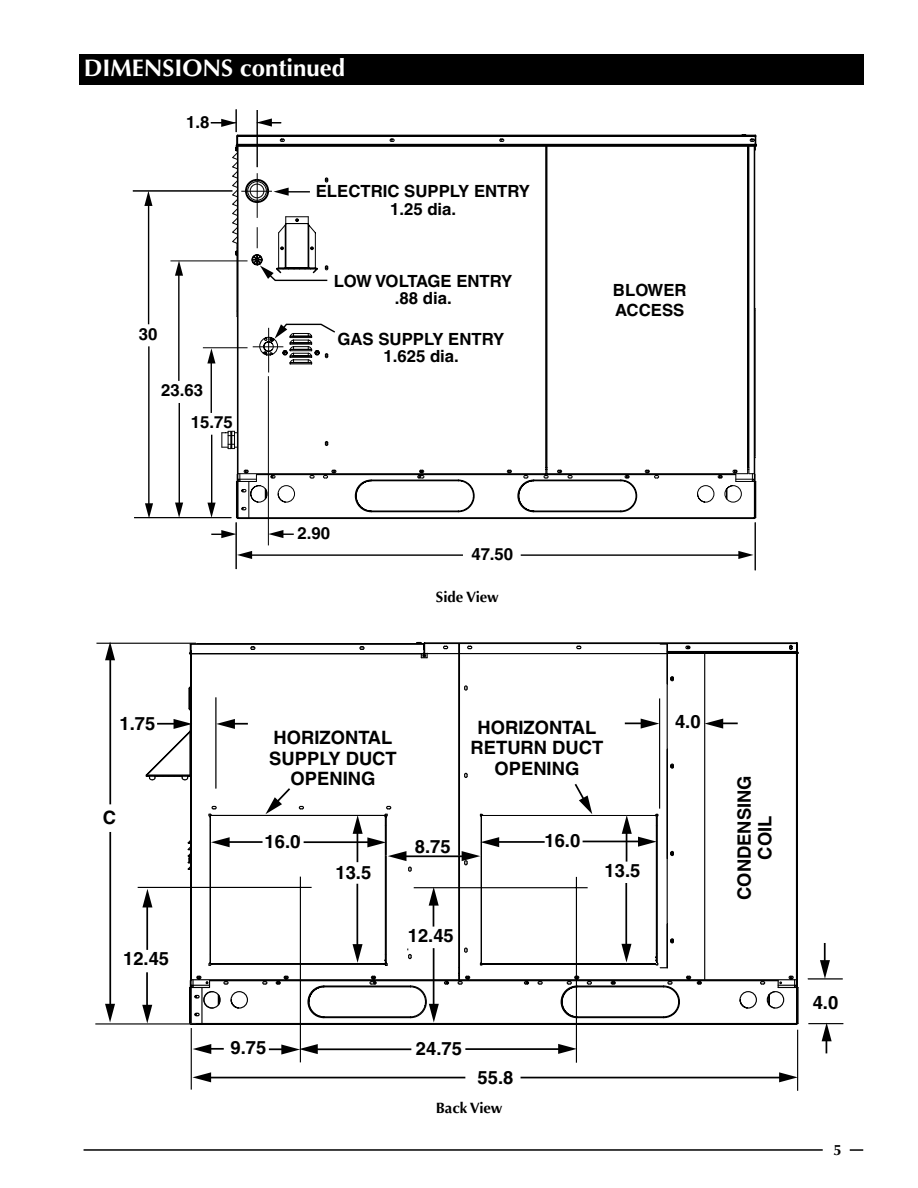
<style>
.page{position:relative;width:918px;height:1188px;background:#fff}
.page>*{position:absolute;margin:0;border:0;box-sizing:border-box;transform-origin:0 0}
.t1{font:700 24px "Optima";color:#fff}
.t2{font:700 18.45px/20.7px "Helvetica";color:#000;text-align:center}
.t3{font:700 16.8px/20.1px "Helvetica";color:#000}
.t4{font:700 16.8px "Helvetica";letter-spacing:-.025em;color:#000}
.t5{font:700 15px "Optima";color:#000}
</style>
<div class="page">
<svg style="left:850px;top:1149px;width:13px;height:2px"></svg>
<hr style="left:84px;top:1149px;width:739px;height:2px;background:#000">
<div style="left:79px;top:54px;width:785px;height:30px;background:#000"></div>
<svg style="left:337px;top:134px;width:420px;height:385px"></svg>
<hr style="left:236px;top:522px;width:1px;height:47px;background:#000">
<hr style="left:755px;top:522px;width:1px;height:48px;background:#000">
<hr style="left:249px;top:554px;width:214px;height:2px;background:#000">
<svg style="left:237px;top:551px;width:15px;height:8px"></svg>
<hr style="left:521px;top:554px;width:220px;height:2px;background:#000">
<svg style="left:738px;top:551px;width:16px;height:8px"></svg>
<hr style="left:134px;top:517px;width:97px;height:1px;background:#000">
<hr style="left:133px;top:190px;width:99px;height:1px;background:#000">
<hr style="left:148px;top:203px;width:1px;height:121px;background:#000">
<svg style="left:144px;top:191px;width:8px;height:15px"></svg>
<hr style="left:148px;top:346px;width:2px;height:160px;background:#000">
<svg style="left:145px;top:503px;width:8px;height:14px"></svg>
<hr style="left:203px;top:347px;width:45px;height:1px;background:#000">
<hr style="left:179px;top:403px;width:1px;height:102px;background:#000">
<svg style="left:175px;top:503px;width:8px;height:14px"></svg>
<hr style="left:178px;top:273px;width:2px;height:108px;background:#000">
<svg style="left:175px;top:261px;width:8px;height:15px"></svg>
<hr style="left:170px;top:260px;width:78px;height:1px;background:#000">
<svg style="left:211px;top:530px;width:25px;height:8px"></svg>
<svg style="left:207px;top:109px;width:130px;height:410px"></svg>
<hr style="left:257px;top:173px;width:1px;height:45px;background:#000">
<hr style="left:253px;top:347px;width:30px;height:1px;background:#000">
<hr style="left:268px;top:328px;width:1px;height:44px;background:#000">
<hr style="left:268px;top:376px;width:1px;height:169px;background:#000">
<svg style="left:268px;top:530px;width:26px;height:8px"></svg>
<svg style="left:659px;top:642px;width:140px;height:383px"></svg>
<hr style="left:576px;top:877px;width:1px;height:186px;background:#000">
<hr style="left:138px;top:887px;width:174px;height:1px;background:#000">
<hr style="left:300px;top:877px;width:1px;height:185px;background:#000">
<hr style="left:808px;top:1023px;width:35px;height:1px;background:#000">
<svg style="left:822px;top:1023px;width:10px;height:30px"></svg>
<hr style="left:808px;top:978px;width:35px;height:2px;background:#000">
<hr style="left:824px;top:943px;width:2px;height:21px;background:#000">
<svg style="left:820px;top:960px;width:10px;height:19px"></svg>
<hr style="left:191px;top:1028px;width:1px;height:62px;background:#000">
<hr style="left:95px;top:1023px;width:101px;height:2px;background:#000">
<hr style="left:96px;top:643px;width:100px;height:1px;background:#000">
<hr style="left:109px;top:832px;width:2px;height:175px;background:#000">
<svg style="left:105px;top:1004px;width:10px;height:19px"></svg>
<hr style="left:208px;top:1077px;width:257px;height:1px;background:#000">
<svg style="left:192px;top:1072px;width:19px;height:10px"></svg>
<hr style="left:521px;top:1077px;width:262px;height:1px;background:#000">
<svg style="left:779px;top:1072px;width:18px;height:10px"></svg>
<hr style="left:797px;top:1030px;width:1px;height:61px;background:#000">
<hr style="left:659px;top:698px;width:1px;height:111px;background:#000">
<svg style="left:705px;top:719px;width:33px;height:10px"></svg>
<hr style="left:314px;top:1048px;width:97px;height:2px;background:#000">
<svg style="left:269px;top:1044px;width:49px;height:11px"></svg>
<hr style="left:704px;top:652px;width:1px;height:328px;background:#000">
<svg style="left:193px;top:1044px;width:31px;height:10px"></svg>
<hr style="left:465px;top:1048px;width:97px;height:2px;background:#000">
<svg style="left:558px;top:1044px;width:18px;height:10px"></svg>
<hr style="left:109px;top:657px;width:2px;height:147px;background:#000">
<svg style="left:105px;top:642px;width:10px;height:18px"></svg>
<svg style="left:142px;top:642px;width:517px;height:384px"></svg>
<h1 class="t1" style="left:84px;top:54px;width:263px">DIMENSIONS continued</h1>
<p class="t3" style="left:186px;top:112px;width:25px">1.8</p>
<p class="t3" style="left:139px;top:323px;width:20px">30</p>
<p class="t3" style="left:161px;top:380px;width:43px">23.63</p>
<p class="t3" style="left:191px;top:412px;width:43px">15.75</p>
<p class="t3" style="left:316px;top:181px;width:216px">ELECTRIC SUPPLY ENTRY</p>
<p class="t3" style="left:390px;top:199px;width:68px">1.25 dia.</p>
<p class="t4" style="left:334px;top:271px;width:180px">LOW VOLTAGE ENTRY</p>
<p class="t3" style="left:395px;top:288px;width:58px">.88 dia.</p>
<p class="t3" style="left:613px;top:280px;width:75px">BLOWER<br>ACCESS</p>
<p class="t3" style="left:337px;top:328px;width:168px">GAS SUPPLY ENTRY</p>
<p class="t3" style="left:383px;top:346px;width:77px">1.625 dia.</p>
<p class="t3" style="left:298px;top:523px;width:34px">2.90</p>
<p class="t3" style="left:471px;top:544px;width:43px">47.50</p>
<p class="t5" style="left:436px;top:588px;width:64px">Side View</p>
<p class="t2" style="left:120px;top:713px;width:37px">1.75</p>
<p class="t2" style="left:675px;top:711px;width:27px">4.0</p>
<p class="t2" style="left:269px;top:727px;width:129px">HORIZONTAL<br>SUPPLY DUCT<br>OPENING</p>
<p class="t2" style="left:471px;top:716px;width:134px">HORIZONTAL<br>RETURN DUCT<br>OPENING</p>
<p class="t2" style="left:103px;top:807px;width:15px">C</p>
<p class="t2" style="left:123px;top:948px;width:48px">12.45</p>
<p class="t2" style="left:265px;top:829px;width:37px">16.0</p>
<p class="t2" style="left:336px;top:862px;width:37px">13.5</p>
<p class="t2" style="left:415px;top:836px;width:37px">8.75</p>
<p class="t2" style="left:408px;top:925px;width:48px">12.45</p>
<p class="t2" style="left:544px;top:830px;width:37px">16.0</p>
<p class="t2" style="left:605px;top:860px;width:37px">13.5</p>
<p class="t2" style="left:231px;top:1037px;width:37px">9.75</p>
<p class="t2" style="left:416px;top:1038px;width:48px">24.75</p>
<p class="t2" style="left:478px;top:1066px;width:37px">55.8</p>
<p class="t5" style="left:436px;top:1099px;width:68px">Back View</p>
<p class="t2" style="left:734px;top:900px;width:126px;rotate:-90deg">CONDENSING<br>COIL</p>
<p class="t2" style="left:813px;top:992px;width:27px">4.0</p>
<p class="t5" style="left:833px;top:1141px;width:10px">5</p>
</div>
